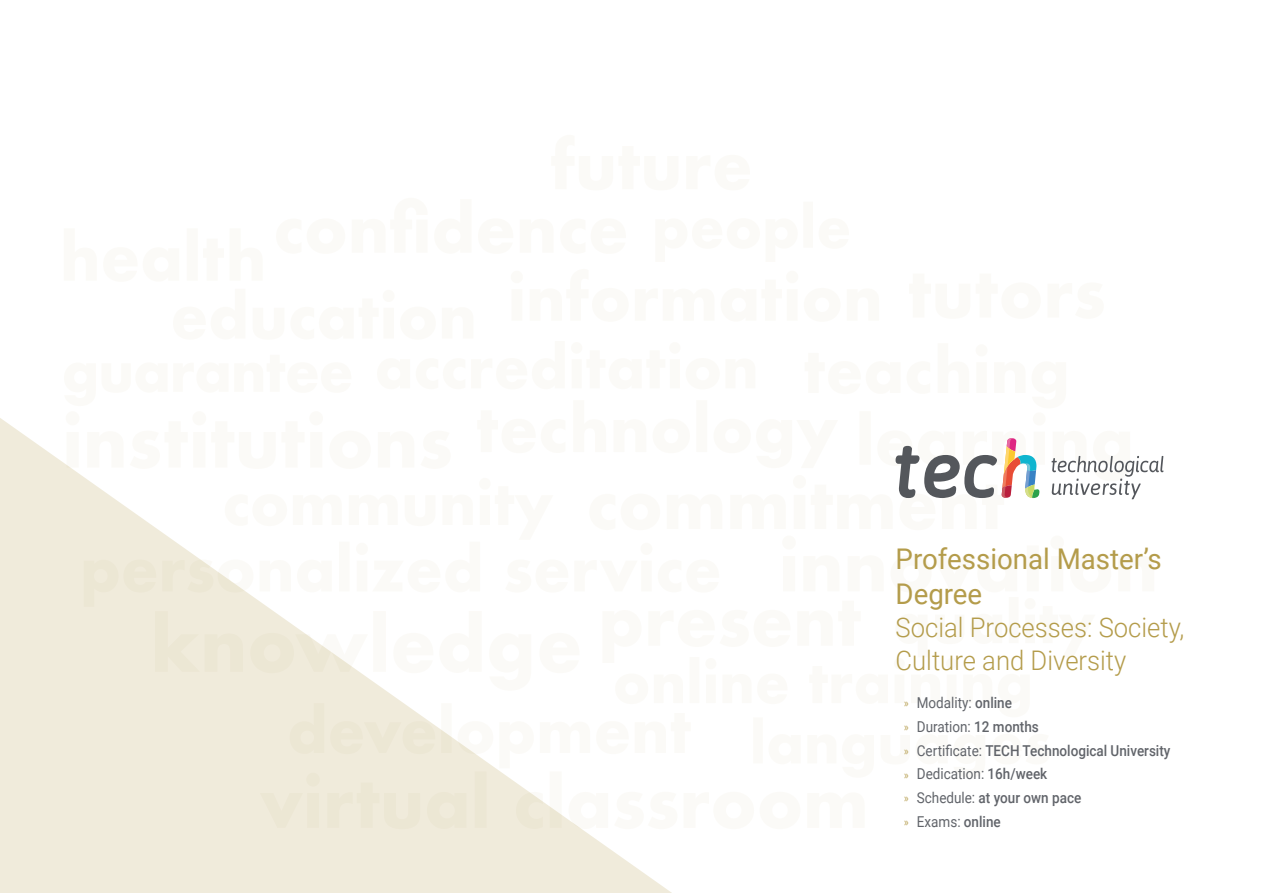
<style>
.page{position:relative;width:1263px;height:893px;background:#fff}
.page>*{position:absolute;margin:0;border:0;box-sizing:border-box;transform-origin:0 0}
.t1{font:28.5px/34.2px "Roboto";color:#b49c4b}
.t2{font:300 27px/33px "Roboto";color:#b49c4b;scale:.95 1}
.t3{font:500 15px/23.7px "Roboto";color:#61646a;scale:.9 1}
.s1{font-family:"Myriad Pro";font-weight:400;font-size:12px;color:#b49c4b}
.s2{font-weight:400}
</style>
<div class="page">
<div style="left:0;top:418px;width:672px;height:475px;background:#f0ebdb"></div>
<svg style="left:64px;top:418px;width:1099px;height:411px"></svg>
<h1 class="t1" style="left:895px;top:541px;width:268px">Professional Master’s<br>Degree</h1>
<h2 class="t2" style="left:895px;top:610px;width:306px">Social Processes: Society,<br>Culture and Diversity</h2>
<p class="t3" style="left:904px;top:690px;width:297px"><span class="s1">»</span> <span class="s2">Modality:</span> online<br><span class="s1">»</span> <span class="s2">Duration:</span> 12 months<br><span class="s1">»</span> <span class="s2">Certificate:</span> TECH Technological University <span class="s1">»</span> <span class="s2">Dedication:</span> 16h/week<br><span class="s1">»</span> <span class="s2">Schedule:</span> at your own pace<br><span class="s1">»</span> <span class="s2">Exams:</span> online</p>
</div>
